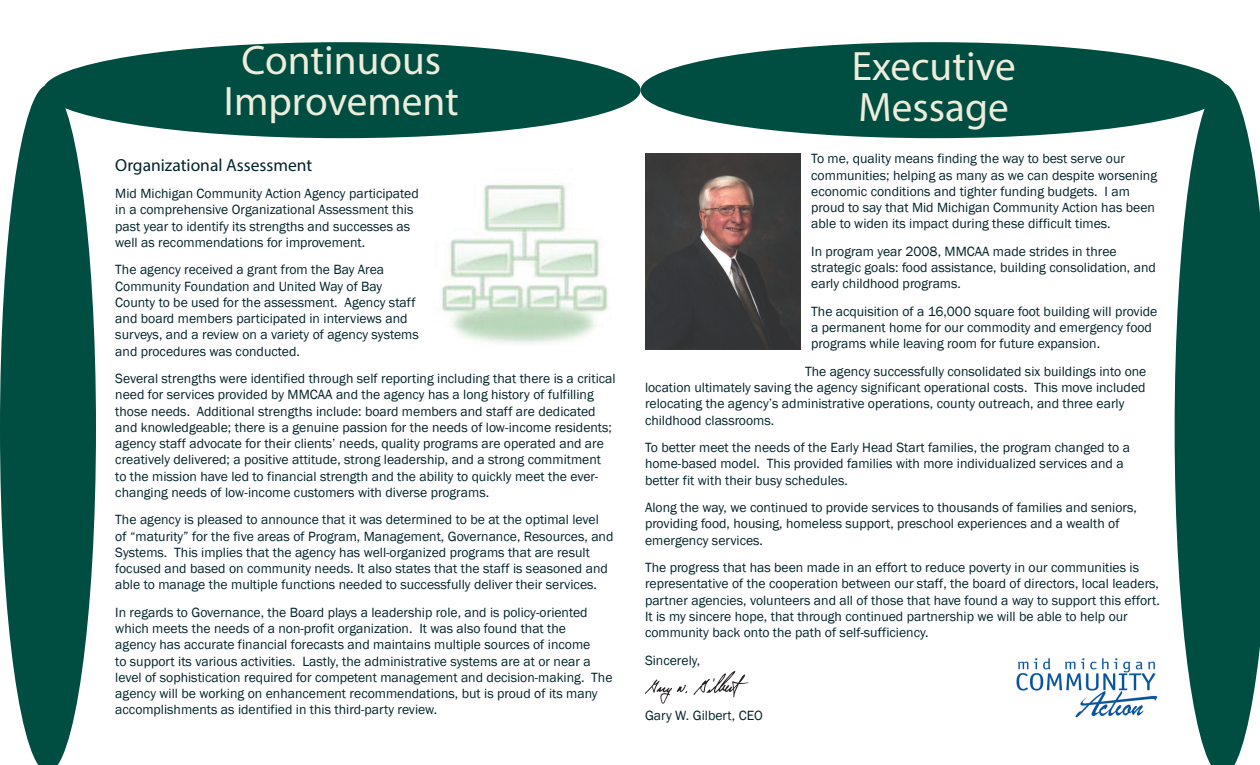
<style>
.page{position:relative;width:1260px;height:765px;background:#fff}
.page>*{position:absolute;margin:0;border:0;box-sizing:border-box;transform-origin:0 0}
.Page_Title{font:41.25px/41.2px "Myriad Pro";color:#eeecdb;text-align:center}
.Subheading{font:17.5px "Myriad Pro";color:#00232a}
.Body{font:13.75px/16.2px "Franklin Gothic";color:#00232a}
</style>
<div class="page">
<img style="left:645px;top:154px;width:156px;height:195px">
<img style="left:645px;top:671px;width:104px;height:33px">
<img style="left:1016px;top:658px;width:142px;height:60px">
<img style="left:442px;top:184px;width:166px;height:161px">
<div style="left:43px;top:42px;width:598px;height:96px;background:#004d42;border-radius:50%"></div>
<svg style="left:0;top:85px;width:96px;height:680px;fill:#004d42"></svg>
<div style="left:641px;top:42px;width:587px;height:96px;background:#004d42;border-radius:50%"></div>
<svg style="left:1175px;top:83px;width:85px;height:682px;fill:#004d42"></svg>
<p class="Page_Title" style="left:224px;top:39px;width:237px">Continuous<br>Improvement</p>
<p class="Page_Title" style="left:852px;top:44px;width:166px;text-align:left">Executive<br>Message</p>
<p class="Subheading" style="left:115px;top:154px;width:198px">Organizational Assessment</p>
<p class="Body" style="left:115px;top:186px;width:305px">Mid Michigan Community Action Agency participated in a comprehensive Organizational Assessment this past year to identify its strengths and successes as well as recommendations for improvement.</p>
<p class="Body" style="left:115px;top:262px;width:305px">The agency received a grant from the Bay Area Community Foundation and United Way of Bay County to be used for the assessment. Agency staff and board members participated in interviews and surveys, and a review on a variety of agency systems and procedures was conducted.</p>
<p class="Body" style="left:115px;top:371px;width:502px">Several strengths were identified through self reporting including that there is a critical need for services provided by MMCAA and the agency has a long history of fulfilling those needs. Additional strengths include: board members and staff are dedicated and knowledgeable; there is a genuine passion for the needs of low-income residents; agency staff advocate for their clients’ needs, quality programs are operated and are creatively delivered; a positive attitude, strong leadership, and a strong commitment to the mission have led to financial strength and the ability to quickly meet the ever&shy;changing needs of low-income customers with diverse programs.</p>
<p class="Body" style="left:115px;top:512px;width:500px">The agency is pleased to announce that it was determined to be at the optimal level of “maturity” for the five areas of Program, Management, Governance, Resources, and Systems. This implies that the agency has well-organized programs that are result focused and based on community needs. It also states that the staff is seasoned and able to manage the multiple functions needed to successfully deliver their services.</p>
<p class="Body" style="left:115px;top:604px;width:499px">In regards to Governance, the Board plays a leadership role, and is policy-oriented which meets the needs of a non-profit organization. It was also found that the<br>agency has accurate financial forecasts and maintains multiple sources of income<br>to support its various activities. Lastly, the administrative systems are at or near a level of sophistication required for competent management and decision-making. The agency will be working on enhancement recommendations, but is proud of its many accomplishments as identified in this third-party review.</p>
<p class="Body" style="left:811px;top:151px;width:347px">To me, quality means finding the way to best serve our communities; helping as many as we can despite worsening economic conditions and tighter funding budgets. I am proud to say that Mid Michigan Community Action has been able to widen its impact during these difficult times.</p>
<p class="Body" style="left:811px;top:243px;width:346px">In program year 2008, MMCAA made strides in three strategic goals: food assistance, building consolidation, and early childhood programs.</p>
<p class="Body" style="left:811px;top:303px;width:348px">The acquisition of a 16,000 square foot building will provide a permanent home for our commodity and emergency food programs while leaving room for future expansion.</p>
<p class="Body" style="left:645px;top:363px;width:503px;text-indent:160px">The agency successfully consolidated six buildings into one location ultimately saving the agency significant operational costs. This move included relocating the agency’s administrative operations, county outreach, and three early childhood classrooms.</p>
<p class="Body" style="left:645px;top:440px;width:486px">To better meet the needs of the Early Head Start families, the program changed to a home-based model. This provided families with more individualized services and a better fit with their busy schedules.</p>
<p class="Body" style="left:645px;top:500px;width:494px">Along the way, we continued to provide services to thousands of families and seniors, providing food, housing, homeless support, preschool experiences and a wealth of emergency services.</p>
<p class="Body" style="left:645px;top:560px;width:516px">The progress that has been made in an effort to reduce poverty in our communities is representative of the cooperation between our staff, the board of directors, local leaders, partner agencies, volunteers and all of those that have found a way to support this effort.<br>It is my sincere hope, that through continued partnership we will be able to help our community back onto the path of self-sufficiency.</p>
<p class="Body" style="left:645px;top:652px;width:57px">Sincerely,</p>
<p class="Body" style="left:645px;top:707px;width:119px">Gary W. Gilbert, CEO</p>
</div>
